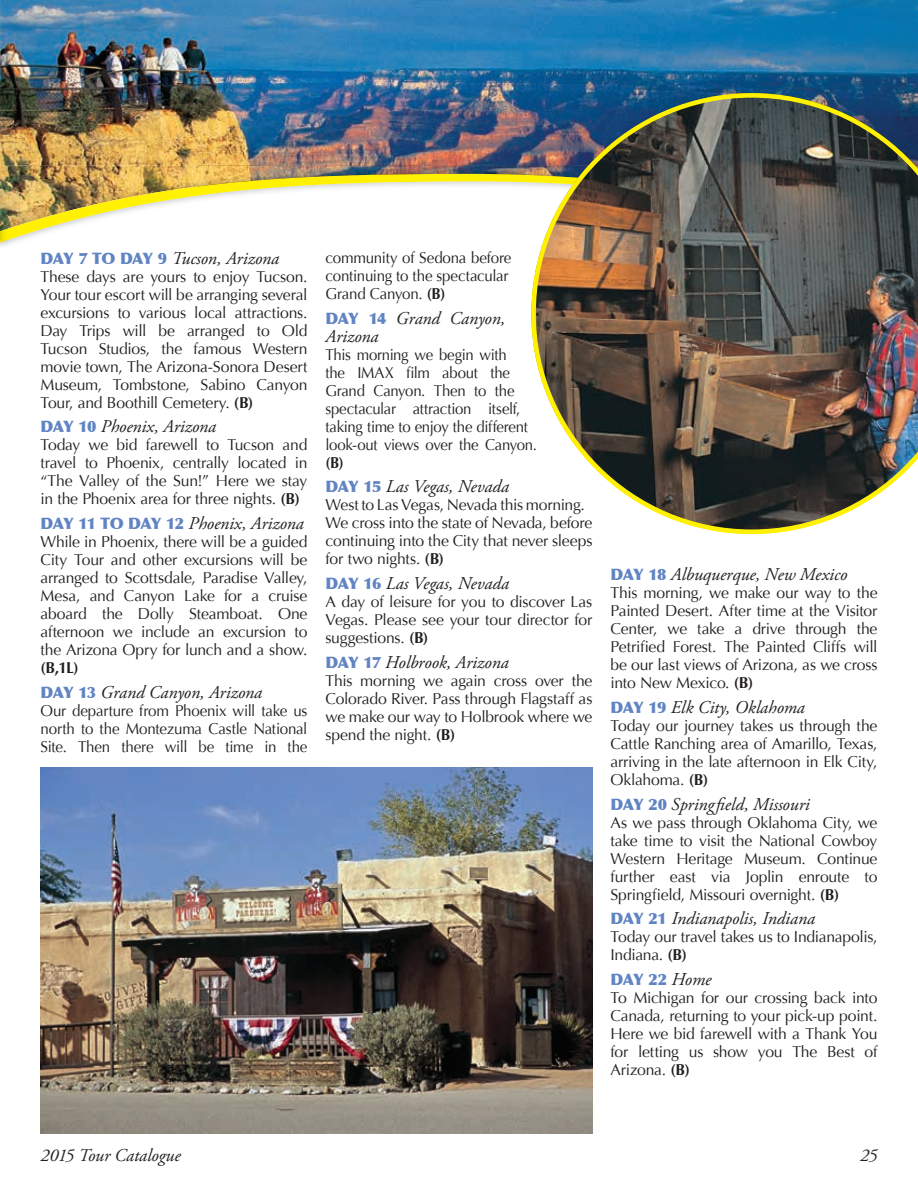
<style>
.page{position:relative;width:918px;height:1188px;background:#fff}
.page>*{position:absolute;margin:0;border:0;box-sizing:border-box;transform-origin:0 0}
.t1{font:italic 18px/18px "Adobe Garamond Pro";letter-spacing:-.005em;color:#231f20}
.t2{font:15.75px/18px "Optima";letter-spacing:-.015em;color:#231f20;text-align:justify}
.t3{font:15.75px/18px "Optima";letter-spacing:-.015em;color:#231f20;text-align:justify;scale:.96 1}
.t4{font:15.75px/18px "Optima";letter-spacing:-.015em;color:#231f20;scale:.95 1}
.s1{font-family:"Optima";font-weight:900;font-style:normal;font-size:15.75px;color:#6084c3}
.s2{font-weight:700}
.s3{font-weight:900;color:#6084c3}
.s4{font-family:"Adobe Garamond Pro";font-style:italic;font-size:18px}
</style>
<div class="page">
<img style="left:0;top:0;width:918px;height:166px">
<img style="left:8px;top:166px;width:523px;height:8px">
<svg style="left:8px;top:174px;width:523px;height:71px"></svg>
<img style="left:0;top:166px;width:8px;height:63px">
<img style="left:0;top:229px;width:8px;height:14px">
<img style="left:531px;top:93px;width:387px;height:441px">
<img style="left:40px;top:768px;width:552px;height:366px">
<p class="t1" style="left:40px;top:249px;width:240px"><span class="s1">DAY 7 TO DAY 9</span> Tucson, Arizona</p>
<p class="t2" style="left:40px;top:267px;width:269px">These days are yours to enjoy Tucson.<br>Your tour escort will be arranging several excursions to various local attractions.<br>Day Trips will be arranged to Old Tucson Studios, the famous Western movie town, The Arizona-Sonora Desert Museum, Tombstone, Sabino Canyon Tour, and Boothill Cemetery. <span class="s2">(B)</span></p>
<p class="t1" style="left:40px;top:418px;width:177px"><span class="s1">DAY 10</span> Phoenix, Arizona</p>
<p class="t2" style="left:40px;top:436px;width:269px">Today we bid farewell to Tucson and travel to Phoenix, centrally located in “The Valley of the Sun!” Here we stay in the Phoenix area for three nights. <span class="s2">(B)</span></p>
<p class="t1" style="left:40px;top:515px;width:265px"><span class="s1">DAY 11 TO DAY 12</span> Phoenix, Arizona</p>
<p class="t2" style="left:40px;top:533px;width:269px">While in Phoenix, there will be a guided City Tour and other excursions will be arranged to Scottsdale, Paradise Valley, Mesa, and Canyon Lake for a cruise aboard the Dolly Steamboat. One afternoon we include an excursion to the Arizona Opry for lunch and a show. <span class="s2">(B,1L)</span></p>
<p class="t1" style="left:40px;top:684px;width:223px"><span class="s1">DAY 13</span> Grand Canyon, Arizona</p>
<p class="t3" style="left:40px;top:702px;width:280px">Our departure from Phoenix will take us north to the Montezuma Castle National Site. Then there will be time in the</p>
<p class="t3" style="left:325px;top:249px;width:195px;text-align:left">community of Sedona before continuing to the spectacular<br>Grand Canyon. <span class="s2">(B)</span></p>
<p class="t1" style="left:326px;top:309px;width:181px"><span class="s1">DAY 14</span> Grand Canyon,<br>Arizona</p>
<p class="t4" style="left:326px;top:345px;width:224px">This morning we begin with<br>the IMAX film about the<br>Grand Canyon. Then to the spectacular attraction itself, taking time to enjoy the different look-out views over the Canyon. <span class="s2">(B)</span></p>
<p class="t1" style="left:326px;top:478px;width:185px"><span class="s1">DAY 15</span> Las Vegas, Nevada</p>
<p class="t2" style="left:326px;top:496px;width:268px;text-align:left">West to Las Vegas, Nevada this morning.<br>We cross into the state of Nevada, before continuing into the City that never sleeps for two nights. <span class="s2">(B)</span></p>
<p class="t1" style="left:326px;top:575px;width:185px"><span class="s1">DAY 16</span> Las Vegas, Nevada</p>
<p class="t2" style="left:326px;top:593px;width:269px">A day of leisure for you to discover Las Vegas. Please see your tour director for suggestions. <span class="s2">(B)</span></p>
<p class="t1" style="left:326px;top:654px;width:185px"><span class="s1">DAY 17</span> Holbrook, Arizona</p>
<p class="t2" style="left:326px;top:672px;width:269px">This morning we again cross over the Colorado River. Pass through Flagstaff as we make our way to Holbrook where we spend the night. <span class="s2">(B)</span></p>
<p class="t1" style="left:610px;top:566px;width:238px"><span class="s1">DAY 18</span> Albuquerque, New Mexico</p>
<p class="t2" style="left:610px;top:584px;width:269px">This morning, we make our way to the Painted Desert. After time at the Visitor Center, we take a drive through the Petrified Forest. The Painted Cliffs will be our last views of Arizona, as we cross into New Mexico. <span class="s2">(B)</span></p>
<p class="t1" style="left:610px;top:699px;width:196px"><span class="s1">DAY 19</span> Elk City, Oklahoma</p>
<p class="t2" style="left:610px;top:717px;width:269px">Today our journey takes us through the Cattle Ranching area of Amarillo, Texas, arriving in the late afternoon in Elk City, Oklahoma. <span class="s2">(B)</span></p>
<p class="t1" style="left:610px;top:795px;width:201px"><span class="s1">DAY 20</span> Springfield, Missouri</p>
<p class="t2" style="left:610px;top:813px;width:269px">As we pass through Oklahoma City, we take time to visit the National Cowboy Western Heritage Museum. Continue further east via Joplin enroute to Springfield, Missouri overnight. <span class="s2">(B)</span></p>
<p class="t1" style="left:610px;top:910px;width:206px"><span class="s1">DAY 21</span> Indianapolis, Indiana</p>
<p class="t2" style="left:610px;top:928px;width:269px">Today our travel takes us to Indianapolis,<br>Indiana. <span class="s2">(B)</span></p>
<p class="t2" style="left:610px;top:971px;width:269px;text-align:left"><span class="s3">DAY 22</span> <span class="s4">Home<br></span>To Michigan for our crossing back into<br>Canada, returning to your pick-up point.<br>Here we bid farewell with a Thank You for letting us show you The Best of<br>Arizona. <span class="s2">(B)</span></p>
<p class="t1" style="left:40px;top:1146px;width:142px">2015 Tour Catalogue</p>
<p class="t1" style="left:860px;top:1146px;width:19px">25</p>
</div>
